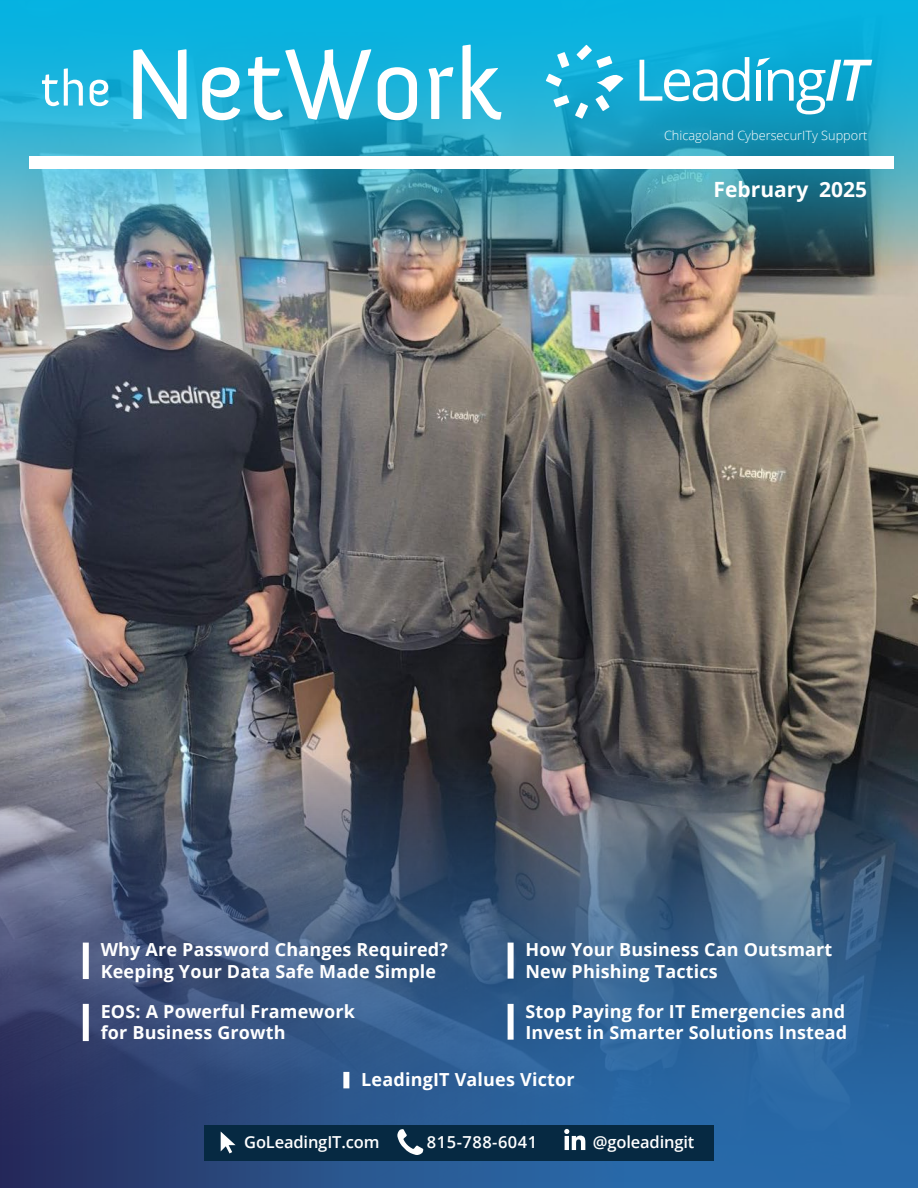
<style>
.page{position:relative;width:918px;height:1188px;background:#fff}
.page>*{position:absolute;margin:0;border:0;box-sizing:border-box;transform-origin:0 0}
.t1{font:700 21px "Open Sans";color:#fff}
.t2{font:700 18px/21.6px "Open Sans";letter-spacing:.01em;color:#fff}
.t3{font:600 16.5px "Open Sans";letter-spacing:-.01em;color:#fff}
.t4{font:600 16.5px "Open Sans";letter-spacing:.03em;color:#fff}
.t5{font:300 12.75px "Open Sans";color:#fff}
</style>
<div class="page">
<img style="left:0;top:266px;width:918px;height:490px">
<img style="left:0;top:0;width:918px;height:266px">
<img style="left:0;top:756px;width:918px;height:432px">
<svg style="left:575px;top:103px;width:13px;height:16px"></svg>
<svg style="left:553px;top:95px;width:16px;height:12px"></svg>
<svg style="left:546px;top:74px;width:16px;height:13px"></svg>
<svg style="left:557px;top:52px;width:12px;height:16px"></svg>
<svg style="left:577px;top:45px;width:35px;height:23px"></svg>
<svg style="left:596px;top:74px;width:28px;height:37px"></svg>
<svg style="left:640px;top:57px;width:109px;height:44px"></svg>
<div style="left:756px;top:70px;width:5px;height:31px;background:#fff"></div>
<svg style="left:757px;top:58px;width:115px;height:56px"></svg>
<div style="left:204px;top:1125px;width:510px;height:35px;background:#062942"></div>
<svg style="left:221px;top:1132px;width:15px;height:21px"></svg>
<svg style="left:397px;top:1129px;width:26px;height:26px"></svg>
<svg style="left:564px;top:1129px;width:21px;height:21px"></svg>
<div style="left:83px;top:943px;width:6px;height:36px;background:#fff"></div>
<div style="left:508px;top:1004px;width:6px;height:36px;background:#fff"></div>
<div style="left:83px;top:1004px;width:6px;height:37px;background:#fff"></div>
<div style="left:508px;top:943px;width:6px;height:36px;background:#fff"></div>
<div style="left:343px;top:1072px;width:6px;height:16px;background:#fff"></div>
<div style="left:30px;top:156px;width:864px;height:13px;background:#fff"></div>
<svg style="left:42px;top:68px;width:67px;height:38px"></svg>
<svg style="left:133px;top:45px;width:369px;height:75px"></svg>
<p class="t5" style="left:664px;top:127px;width:205px">Chicagoland CybersecurITy Support</p>
<p class="t1" style="left:714px;top:174px;width:155px">February 2025</p>
<p class="t2" style="left:101px;top:939px;width:349px">Why Are Password Changes Required?<br>Keeping Your Data Safe Made Simple</p>
<p class="t2" style="left:101px;top:1000px;width:256px">EOS: A Powerful Framework for Business Growth</p>
<p class="t2" style="left:526px;top:939px;width:308px">How Your Business Can Outsmart<br>New Phishing Tactics</p>
<p class="t2" style="left:526px;top:1000px;width:323px">Stop Paying for IT Emergencies and<br>Invest in Smarter Solutions Instead</p>
<p class="t2" style="left:361px;top:1068px;width:215px">LeadingIT Values Victor</p>
<p class="t3" style="left:244px;top:1130px;width:137px">GoLeadingIT.com</p>
<p class="t4" style="left:427px;top:1130px;width:112px">815-788-6041</p>
<p class="t3" style="left:593px;top:1130px;width:103px">@goleadingit</p>
</div>
